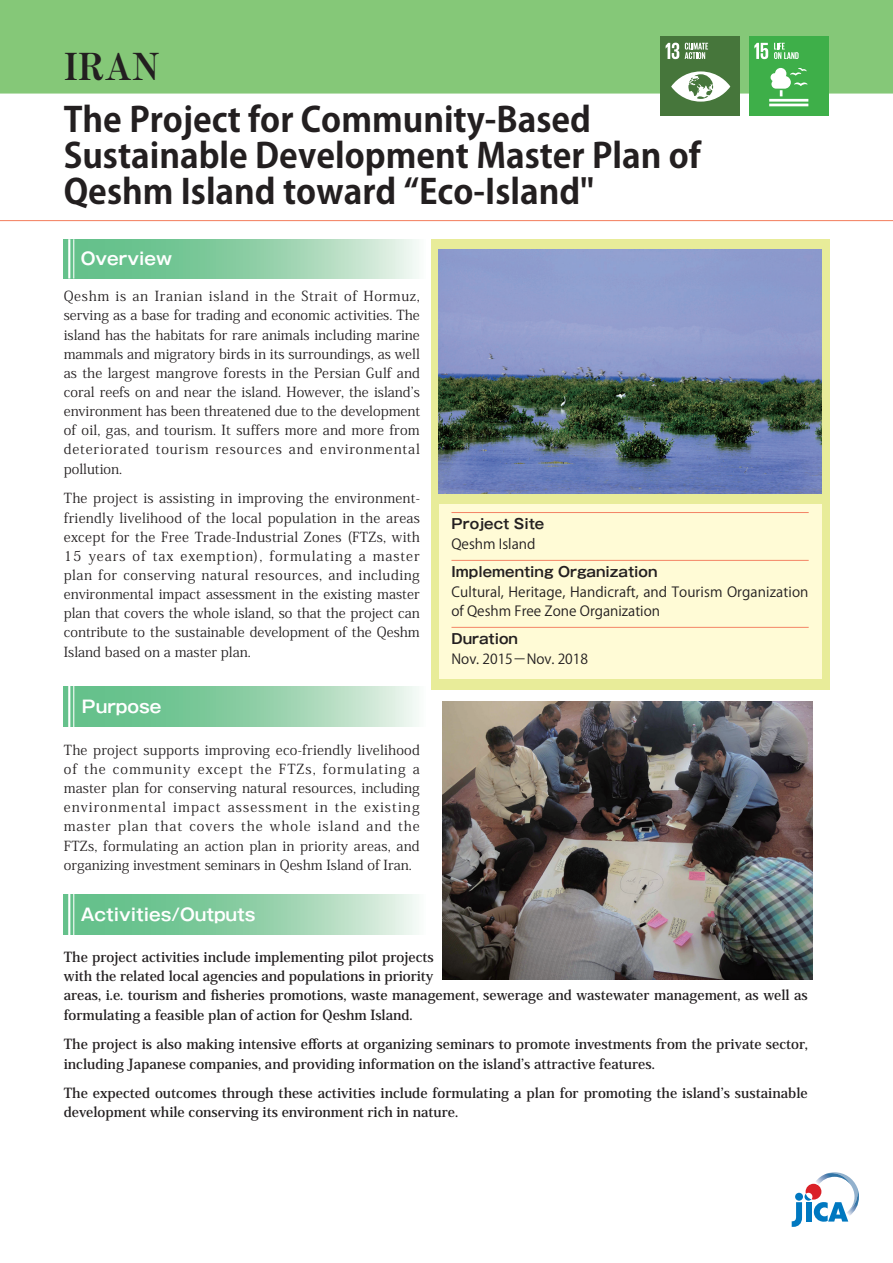
<style>
.page{position:relative;width:893px;height:1263px;background:#fff}
.page>*{position:absolute;margin:0;border:0;box-sizing:border-box;transform-origin:0 0}
.t1{font:37.2px "Midashi Min Pro MA31";color:#231f20}
.t2{font:700 34.05px/36.2px "Koz Go Pro";color:#231f20}
.t3{font:700 16.95px "Gothic MB101 Pro De";color:#fff}
.t4{font:13.8px/19.2px "Koz Min Pro";color:#231f20;text-align:justify}
.t5{font:700 13.8px/19.2px "Koz Min Pro";color:#231f20}
.t6{font:13.8px/19.2px "Koz Go Pro";color:#231f20}
.t7{font:700 13.8px "Gothic MB101 Pro De";color:#231f20}
</style>
<div class="page">
<div style="left:0;top:0;width:893px;height:94px;background:#85c878"></div>
<hr style="left:0;top:220px;width:893px;height:1px;background:#f48465">
<svg style="left:792px;top:1172px;width:67px;height:55px"></svg>
<svg style="left:64px;top:239px;width:355px;height:40px;background:#95d2ac"></svg>
<hr style="left:68px;top:239px;width:2px;height:40px;background:#fff">
<hr style="left:73px;top:239px;width:1px;height:40px;background:#fff">
<div style="left:431px;top:239px;width:398px;height:451px;background:#e8ec99"></div>
<img style="left:442px;top:701px;width:370px;height:278px">
<img style="left:439px;top:250px;width:382px;height:243px">
<svg style="left:64px;top:687px;width:355px;height:39px;background:#95d2ac"></svg>
<hr style="left:68px;top:684px;width:2px;height:45px;background:#fff">
<hr style="left:73px;top:684px;width:1px;height:45px;background:#fff">
<svg style="left:64px;top:895px;width:355px;height:39px;background:#95d2ac"></svg>
<hr style="left:68px;top:892px;width:2px;height:45px;background:#fff">
<hr style="left:73px;top:892px;width:1px;height:45px;background:#fff">
<div style="left:439px;top:504px;width:382px;height:174px;background:#fffbd6"></div>
<hr style="left:451px;top:512px;width:358px;height:1px;background:#f48465">
<hr style="left:451px;top:560px;width:358px;height:1px;background:#f48465">
<hr style="left:451px;top:627px;width:358px;height:1px;background:#f48465">
<div style="left:749px;top:36px;width:80px;height:80px;background:#3eaf49"></div>
<hr style="left:769px;top:99px;width:39px;height:3px;background:#fff">
<hr style="left:769px;top:104px;width:39px;height:2px;background:#fff">
<svg style="left:771px;top:68px;width:36px;height:28px"></svg>
<svg style="left:754px;top:43px;width:14px;height:16px"></svg>
<svg style="left:774px;top:43px;width:25px;height:16px"></svg>
<div style="left:660px;top:36px;width:80px;height:80px;background:#46763b"></div>
<svg style="left:671px;top:71px;width:59px;height:31px"></svg>
<svg style="left:666px;top:43px;width:13px;height:16px"></svg>
<svg style="left:685px;top:43px;width:23px;height:16px"></svg>
<h1 class="t1" style="left:64px;top:37px;width:97px">IRAN</h1>
<h2 class="t2" style="left:64px;top:104px;width:639px">The Project for Community-Based<br>Sustainable Development Master Plan of<br>Qeshm Island toward “Eco-Island"</h2>
<p class="t3" style="left:81px;top:245px;width:93px">Overview</p>
<p class="t4" style="left:64px;top:286px;width:358px">Qeshm is an Iranian island in the Strait of Hormuz, serving as a base for trading and economic activities. The island has the habitats for rare animals including marine mammals and migratory birds in its surroundings, as well as the largest mangrove forests in the Persian Gulf and coral reefs on and near the island. However, the island’s environment has been threatened due to the development of oil, gas, and tourism. It suffers more and more from deteriorated tourism resources and environmental pollution.</p>
<p class="t4" style="left:64px;top:488px;width:358px">The project is assisting in improving the environment&shy;friendly livelihood of the local population in the areas except for the Free Trade-Industrial Zones (FTZs, with 15 years of tax exemption), formulating a master plan for conserving natural resources, and including environmental impact assessment in the existing master plan that covers the whole island, so that the project can contribute to the sustainable development of the Qeshm Island based on a master plan.</p>
<p class="t3" style="left:82px;top:692px;width:81px">Purpose</p>
<p class="t4" style="left:64px;top:740px;width:358px">The project supports improving eco-friendly livelihood of the community except the FTZs, formulating a master plan for conserving natural resources, including environmental impact assessment in the existing master plan that covers the whole island and the FTZs, formulating an action plan in priority areas, and organizing investment seminars in Qeshm Island of Iran.</p>
<p class="t3" style="left:81px;top:900px;width:176px">Activities/Outputs</p>
<p class="t7" style="left:451px;top:512px;width:94px">Project Site</p>
<p class="t6" style="left:451px;top:535px;width:85px">Qeshm Island</p>
<p class="t7" style="left:451px;top:560px;width:207px">Implementing Organization</p>
<p class="t6" style="left:451px;top:583px;width:358px">Cultural, Heritage, Handicraft, and Tourism Organization of Qeshm Free Zone Organization</p>
<p class="t7" style="left:451px;top:627px;width:68px">Duration</p>
<p class="t6" style="left:451px;top:650px;width:138px">Nov. 2015－Nov. 2018</p>
<p class="t5" style="left:64px;top:947px;width:746px">The project activities include implementing pilot projects<br>with the related local agencies and populations in priority<br>areas, i.e. tourism and fisheries promotions, waste management, sewerage and wastewater management, as well as formulating a feasible plan of action for Qeshm Island.</p>
<p class="t5" style="left:64px;top:1034px;width:746px">The project is also making intensive efforts at organizing seminars to promote investments from the private sector, including Japanese companies, and providing information on the island’s attractive features.</p>
<p class="t5" style="left:64px;top:1083px;width:745px">The expected outcomes through these activities include formulating a plan for promoting the island’s sustainable development while conserving its environment rich in nature.</p>
</div>
